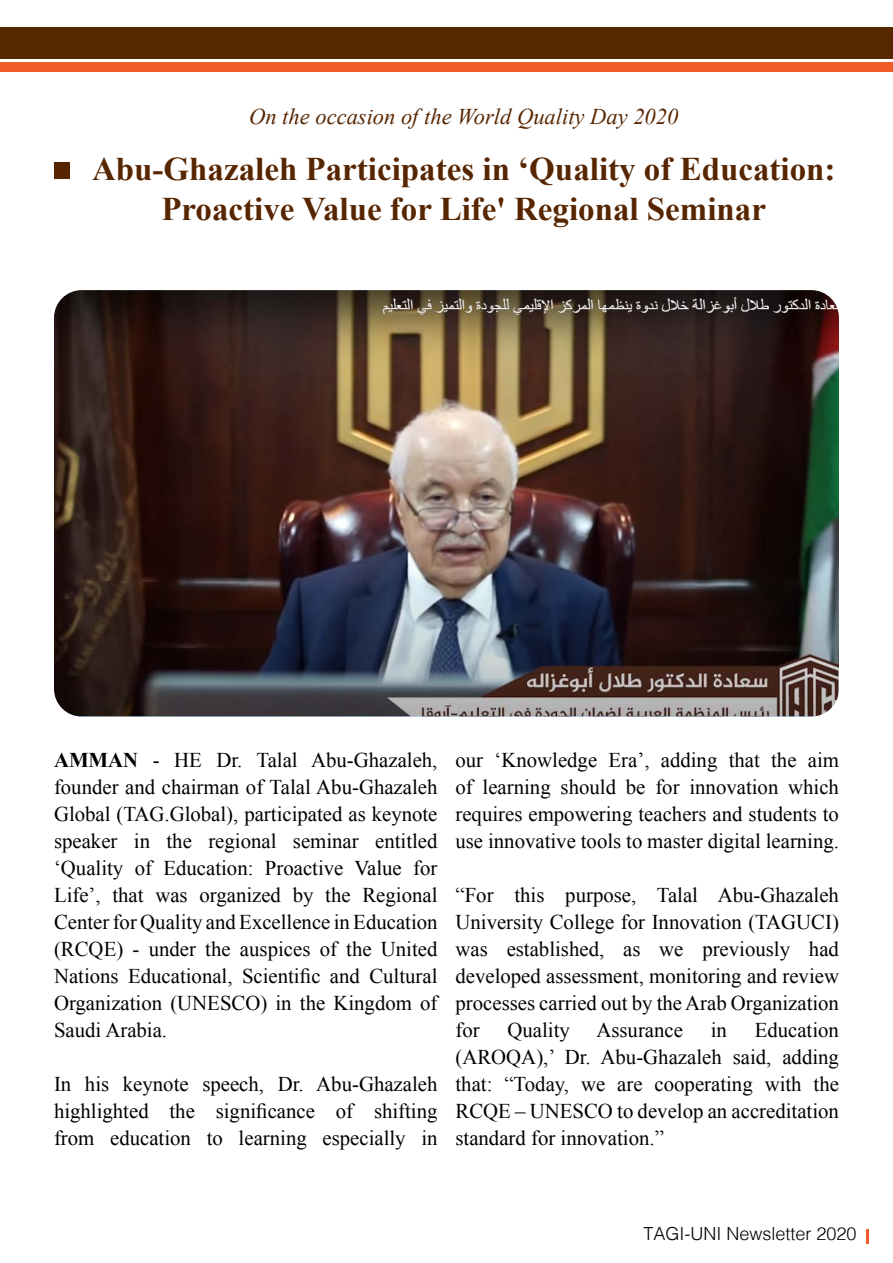
<style>
.page{position:relative;width:893px;height:1263px;background:#fff}
.page>*{position:absolute;margin:0;border:0;box-sizing:border-box;transform-origin:0 0}
.t1{font:700 33px/39.6px "Times New Roman";color:#572600;text-align:center}
.t2{font:italic 22.5px "Times New Roman";color:#572600}
.t3{font:21px/27px "Times New Roman";color:#000;text-align:justify}
.t4{font:300 18px "Helvetica";color:#000}
.s1{font-weight:700}
</style>
<div class="page">
<div style="left:0;top:28px;width:893px;height:31px;background:#572700"></div>
<div style="left:0;top:62px;width:893px;height:9px;background:#f15a29"></div>
<svg style="left:867px;top:1229px;width:2px;height:14px"></svg>
<img style="left:54px;top:290px;width:785px;height:426px">
<div style="left:54px;top:162px;width:15px;height:17px;background:#572600"></div>
<p class="t2" style="left:249px;top:101px;width:431px">On the occasion of the World Quality Day 2020</p>
<h1 class="t1" style="left:92px;top:148px;width:745px">Abu-Ghazaleh Participates in ‘Quality of Education:<br>Proactive Value for Life' Regional Seminar</h1>
<p class="t3" style="left:54px;top:746px;width:385px"><span class="s1">AMMAN</span> - HE Dr. Talal Abu-Ghazaleh, founder and chairman of Talal Abu-Ghazaleh Global (TAG.Global), participated as keynote speaker in the regional seminar entitled ‘Quality of Education: Proactive Value for Life’, that was organized by the Regional Center for Quality and Excellence in Education (RCQE) - under the auspices of the United Nations Educational, Scientific and Cultural Organization (UNESCO) in the Kingdom of Saudi Arabia.</p>
<p class="t3" style="left:54px;top:1070px;width:385px">In his keynote speech, Dr. Abu-Ghazaleh highlighted the significance of shifting from education to learning especially in</p>
<p class="t3" style="left:455px;top:746px;width:385px">our ‘Knowledge Era’, adding that the aim of learning should be for innovation which requires empowering teachers and students to use innovative tools to master digital learning.</p>
<p class="t3" style="left:455px;top:881px;width:385px">“For this purpose, Talal Abu-Ghazaleh University College for Innovation (TAGUCI) was established, as we previously had developed assessment, monitoring and review processes carried out by the Arab Organization for</p>
<p class="t3" style="left:455px;top:1016px;width:385px;text-indent:299px">Education (AROQA),’ Dr. Abu-Ghazaleh said, adding that: “Today, we are cooperating with the RCQE – UNESCO to develop an accreditation standard for innovation.”</p>
<p class="t3" style="left:507px;top:1016px;width:64px">Quality</p>
<p class="t3" style="left:596px;top:1016px;width:88px">Assurance</p>
<p class="t3" style="left:711px;top:1016px;width:18px">in</p>
<p class="t4" style="left:643px;top:1219px;width:215px">TAGI-UNI Newsletter 2020</p>
</div>
